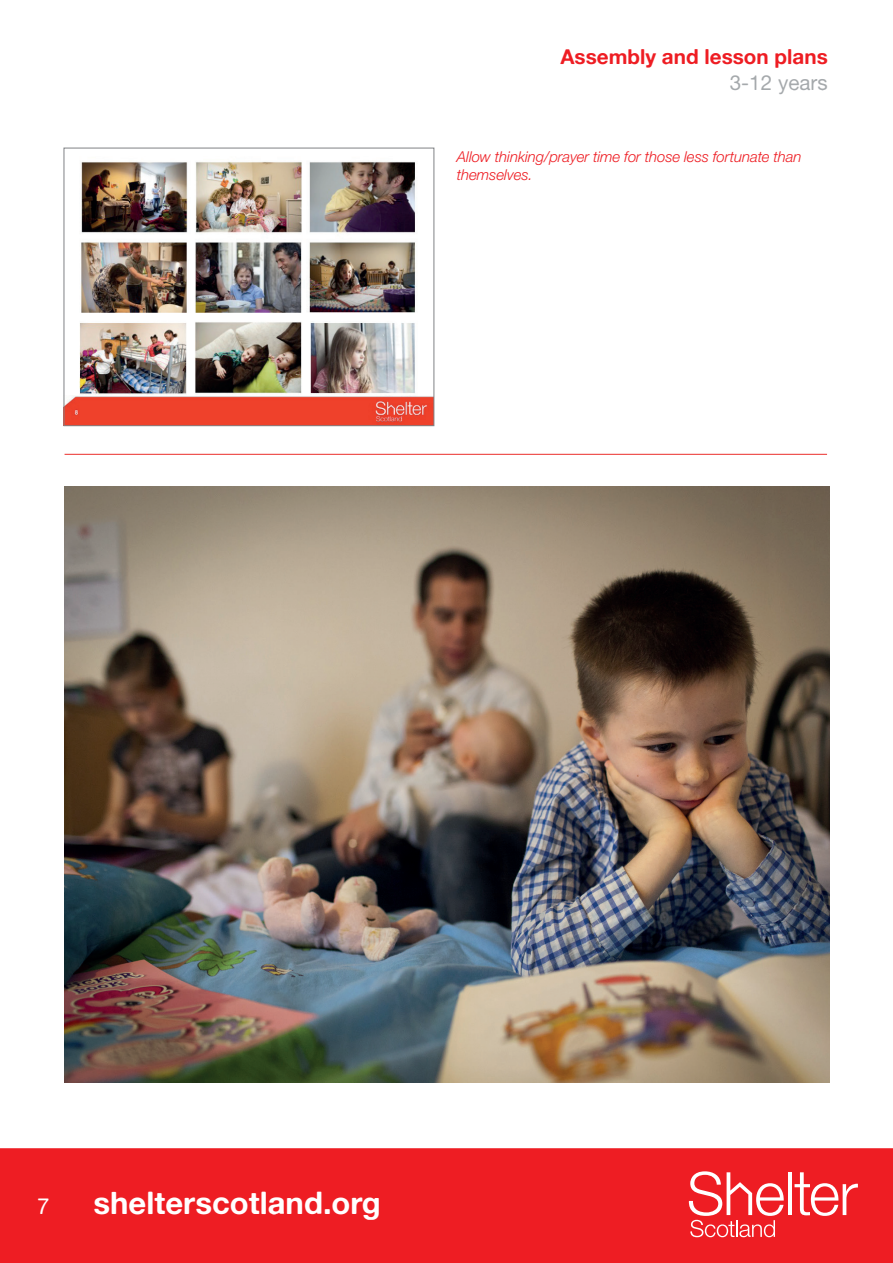
<style>
.page{position:relative;width:893px;height:1263px;background:#fff}
.page>*{position:absolute;margin:0;border:0;box-sizing:border-box;transform-origin:0 0}
.t1{font:31.05px "Alte Haas Grotesk Bold";color:#fff}
.t2{font:22.5px "Alte Haas Grotesk";color:#fff}
.t3{font:20.7px "Alte Haas Grotesk Bold";color:#ee1d23}
.t4{font:20.7px "Alte Haas Grotesk";color:#a5a9ac}
.t5{font:italic 300 15px/18px "Helvetica Neue CE";letter-spacing:-.005em;color:#ee1d23}
</style>
<div class="page">
<div style="left:0;top:1148px;width:893px;height:115px;background:#ee1d23"></div>
<svg style="left:794px;top:1172px;width:64px;height:44px"></svg>
<hr style="left:788px;top:1172px;width:4px;height:43px;background:#fff">
<svg style="left:689px;top:1171px;width:95px;height:66px"></svg>
<hr style="left:65px;top:454px;width:762px;height:1px;background:#eb2e2a">
<img style="left:66px;top:161px;width:366px;height:263px">
<div style="left:64px;top:148px;width:370px;height:278px;border:1px solid #808285"></div>
<img style="left:64px;top:486px;width:765px;height:596px">
<h3 class="t3" style="left:560px;top:43px;width:269px">Assembly and lesson plans</h3>
<h3 class="t4" style="left:730px;top:70px;width:100px">3-12 years</h3>
<p class="t5" style="left:457px;top:148px;width:346px">Allow thinking/prayer time for those less fortunate than themselves.</p>
<h2 class="t2" style="left:37px;top:1193px;width:14px">7</h2>
<h1 class="t1" style="left:94px;top:1184px;width:289px">shelterscotland.org</h1>
</div>
